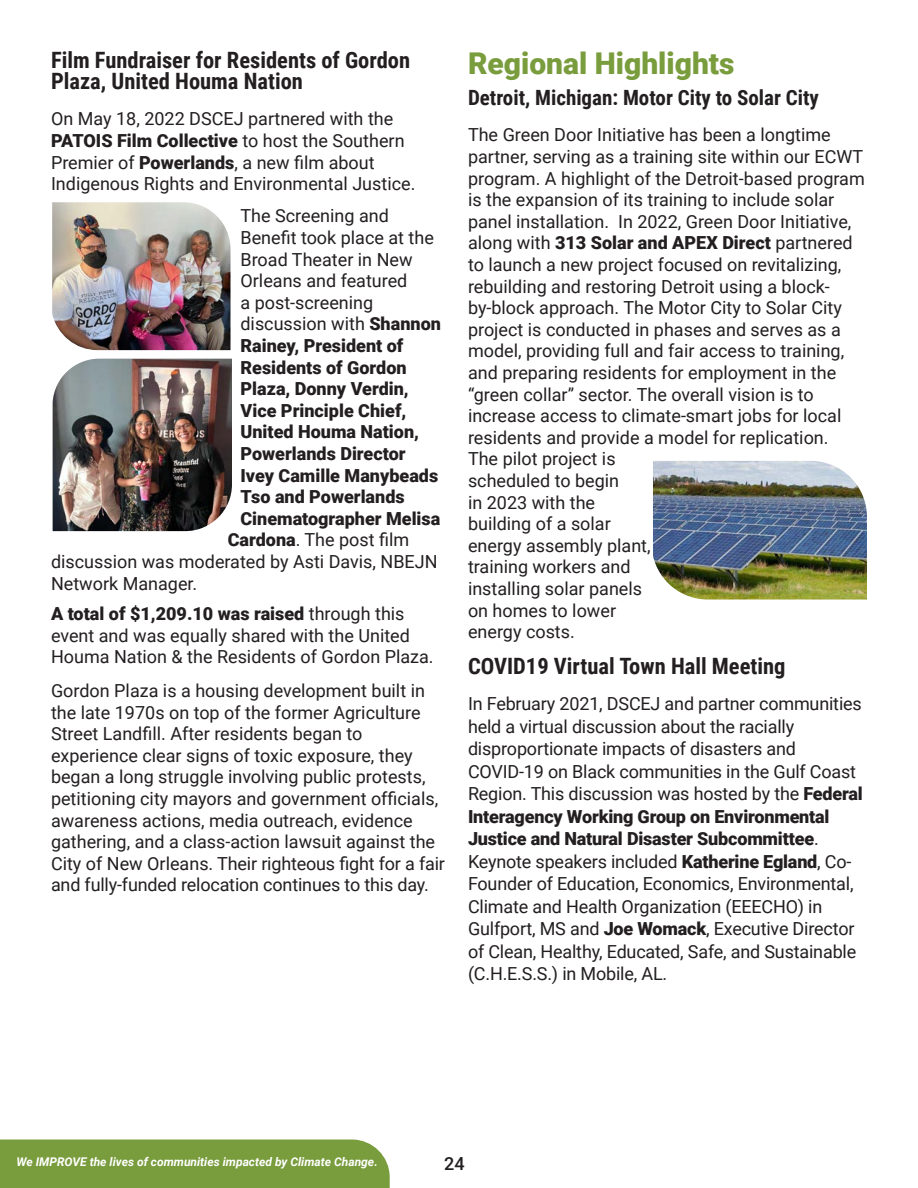
<style>
.page{position:relative;width:918px;height:1188px;background:#fff}
.page>*{position:absolute;margin:0;border:0;box-sizing:border-box;transform-origin:0 0}
.t1{font:900 30px "Roboto";color:#799c3d}
.t2{font:700 22.5px/21px "Roboto Condensed";color:#231f20}
.t3{font:700 21px "Roboto Condensed";color:#231f20}
.t4{font:18px/21.6px "Roboto";color:#231f20}
.t5{font:900 18px "Roboto";color:#231f20}
.t6{font:500 18px "Roboto";color:#231f20}
.t7{font:italic 700 12px "Roboto";color:#fff}
.s1{font-weight:900}
</style>
<div class="page">
<img style="left:653px;top:461px;width:214px;height:139px">
<div style="left:0;top:1140px;width:390px;height:48px;background:#799c3d"></div>
<img style="left:52px;top:202px;width:179px;height:148px">
<img style="left:53px;top:359px;width:179px;height:172px">
<p class="t2" style="left:51px;top:49px;width:361px">Film Fundraiser for Residents of Gordon<br>Plaza, United Houma Nation</p>
<p class="t4" style="left:51px;top:108px;width:366px">On May 18, 2022 DSCEJ partnered with the <span class="s1">PATOIS Film Collective</span> to host the Southern Premier of <span class="s1">Powerlands</span>, a new film about Indigenous Rights and Environmental Justice.</p>
<p class="t4" style="left:241px;top:205px;width:150px">The Screening and</p>
<p class="t4" style="left:241px;top:226px;width:195px">Benefit took place at the</p>
<p class="t4" style="left:241px;top:248px;width:174px">Broad Theater in New</p>
<p class="t4" style="left:241px;top:269px;width:168px">Orleans and featured</p>
<p class="t4" style="left:241px;top:291px;width:134px">a post-screening</p>
<p class="t4" style="left:241px;top:313px;width:202px">discussion with <span class="s1">Shannon</span></p>
<p class="t5" style="left:241px;top:333px;width:164px">Rainey, President of</p>
<p class="t5" style="left:241px;top:355px;width:168px">Residents of Gordon</p>
<p class="t5" style="left:241px;top:376px;width:170px">Plaza, Donny Verdin,</p>
<p class="t5" style="left:241px;top:398px;width:167px">Vice Principle Chief,</p>
<p class="t5" style="left:241px;top:419px;width:180px">United Houma Nation,</p>
<p class="t5" style="left:241px;top:441px;width:167px">Powerlands Director</p>
<p class="t5" style="left:241px;top:463px;width:199px">Ivey Camille Manybeads</p>
<p class="t5" style="left:241px;top:484px;width:166px">Tso and Powerlands</p>
<p class="t5" style="left:241px;top:506px;width:201px">Cinematographer Melisa</p>
<p class="t4" style="left:228px;top:529px;width:183px"><span class="s1">Cardona</span>. The post film</p>
<p class="t4" style="left:51px;top:550px;width:388px">discussion was moderated by Asti Davis, NBEJN</p>
<p class="t4" style="left:51px;top:572px;width:148px">Network Manager.</p>
<p class="t4" style="left:51px;top:602px;width:384px"><span class="s1">A total of $1,209.10 was raised</span> through this event and was equally shared with the United<br>Houma Nation &amp; the Residents of Gordon Plaza.</p>
<p class="t4" style="left:51px;top:679px;width:395px">Gordon Plaza is a housing development built in the late 1970s on top of the former Agriculture Street Landfill. After residents began to experience clear signs of toxic exposure, they began a long struggle involving public protests, petitioning city mayors and government officials, awareness actions, media outreach, evidence gathering, and a class-action lawsuit against the City of New Orleans. Their righteous fight for a fair and fully-funded relocation continues to this day.</p>
<p class="t1" style="left:468px;top:42px;width:268px">Regional Highlights</p>
<p class="t3" style="left:468px;top:83px;width:353px">Detroit, Michigan: Motor City to Solar City</p>
<p class="t4" style="left:468px;top:123px;width:398px">The Green Door Initiative has been a longtime partner, serving as a training site within our ECWT program. A highlight of the Detroit-based program is the expansion of its training to include solar panel installation. In 2022, Green Door Initiative, along with <span class="s1">313 Solar and APEX Direct</span> partnered to launch a new project focused on revitalizing, rebuilding and restoring Detroit using a block&shy;by-block approach. The Motor City to Solar City project is conducted in phases and serves as a model, providing full and fair access to training, and preparing residents for employment in the “green collar” sector. The overall vision is to increase access to climate-smart jobs for local residents and provide a model for replication.<br>The pilot project is<br>scheduled to begin<br>in 2023 with the<br>building of a solar<br>energy assembly plant,<br>training workers and<br>installing solar panels<br>on homes to lower<br>energy costs.</p>
<p class="t2" style="left:468px;top:655px;width:319px">COVID19 Virtual Town Hall Meeting</p>
<p class="t4" style="left:468px;top:692px;width:396px;line-height:22.5px">In February 2021, DSCEJ and partner communities held a virtual discussion about the racially disproportionate impacts of disasters and COVID-19 on Black communities in the Gulf Coast Region. This discussion was hosted by the <span class="s1">Federal Interagency Working Group on Environmental Justice and Natural Disaster Subcommittee</span>.<br>Keynote speakers included <span class="s1">Katherine Egland</span>, Co-Founder of Education, Economics, Environmental, Climate and Health Organization (EEECHO) in Gulfport, MS and <span class="s1">Joe Womack</span>, Executive Director of Clean, Healthy, Educated, Safe, and Sustainable (C.H.E.S.S.) in Mobile, AL.</p>
<p class="t7" style="left:16px;top:1153px;width:363px">We IMPROVE the lives of communities impacted by Climate Change.</p>
<p class="t6" style="left:444px;top:1151px;width:22px">24</p>
</div>
